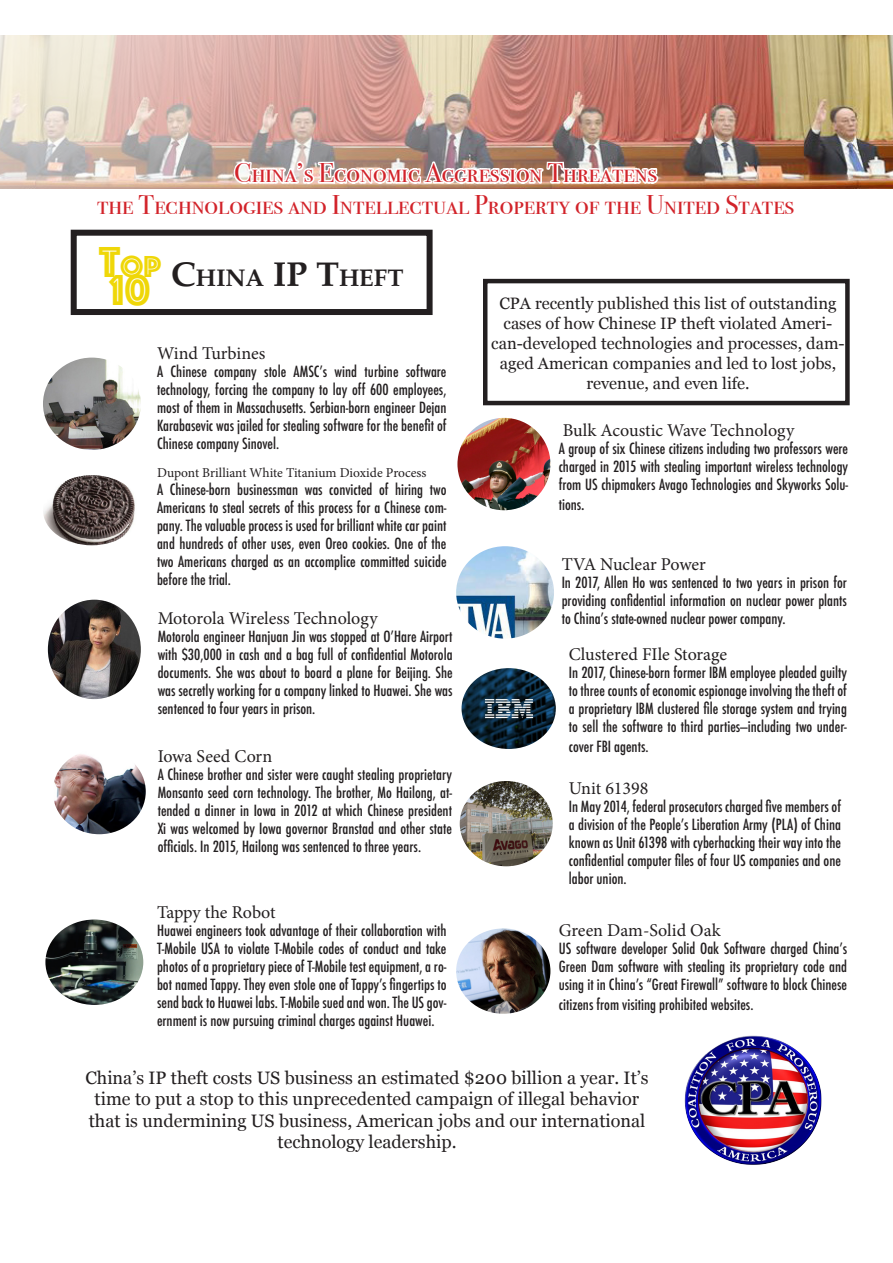
<style>
.page{position:relative;width:893px;height:1263px;background:#fff}
.page>*{position:absolute;margin:0;border:0;box-sizing:border-box;transform-origin:0 0}
.t1{font:45px "Phosphate Inline";color:#efd708}
.t2{font:31.5px "Phosphate Inline";color:#efd708}
.t3{font:27px/32.4px "Bodoni Svty Two SCITCTT";color:#d2232a;text-align:center}
.t4{font:700 24.15px "Palatino";color:#231f20}
.t5{font:18px/21.6px "Georgia";color:#231f20;text-align:center}
.t6{font:18px "Minion Pro";letter-spacing:-.005em;color:#231f20}
.t7{font:16.5px/19.8px "Georgia";color:#231f20;text-align:center}
.t8{font:500 condensed 15px/18px "Futura";color:#231f20;text-align:justify}
.t9{font:13.5px "Minion Pro";color:#231f20}
.s1{font-size:45px}
.s2{font-size:34.5px}
.s3{font-size:16.5px}
</style>
<div class="page">
<img style="left:684px;top:1035px;width:138px;height:130px">
<img style="left:43px;top:475px;width:92px;height:70px">
<img style="left:48px;top:600px;width:93px;height:99px">
<img style="left:54px;top:754px;width:92px;height:80px">
<img style="left:45px;top:919px;width:98px;height:86px">
<img style="left:462px;top:668px;width:94px;height:81px">
<img style="left:457px;top:418px;width:93px;height:92px;border-radius:46px">
<img style="left:456px;top:546px;width:98px;height:93px">
<img style="left:456px;top:928px;width:94px;height:86px">
<img style="left:460px;top:781px;width:93px;height:85px">
<img style="left:43px;top:358px;width:98px;height:92px">
<img style="left:0;top:35px;width:893px;height:154px">
<img style="left:94px;top:103px;width:703px;height:176px">
<div style="left:71px;top:230px;width:362px;height:85px;border:6px solid #231f20"></div>
<div style="left:483px;top:279px;width:367px;height:126px;border:4px solid #231f20"></div>
<p class="t3" style="left:97px;top:157px;width:699px">China’s Economic Aggression Threatens<br>the Technologies and Intellectual Property of the United States</p>
<p class="t2" style="left:99px;top:245px;width:64px"><span class="s1">T</span>OP</p>
<p class="t4" style="left:171px;top:258px;width:234px"><span class="s2">C</span>HINA <span class="s2">IP T</span>HEFT</p>
<p class="t1" style="left:110px;top:257px;width:42px">10</p>
<p class="t7" style="left:491px;top:293px;width:355px">CPA recently published this list of outstanding cases of how Chinese IP theft violated Ameri&shy;can-developed technologies and processes, dam&shy;aged American companies and led to lost jobs, revenue, and even life.</p>
<p class="t6" style="left:157px;top:341px;width:110px">Wind Turbines</p>
<p class="t8" style="left:157px;top:363px;width:291px">A Chinese company stole AMSCʼs wind turbine software technology, forcing the company to lay off 600 employees, most of them in Massachusetts. Serbian-born engineer Dejan Karabasevic was jailed for stealing software for the benefit of Chinese company Sinovel.</p>
<p class="t6" style="left:563px;top:418px;width:233px">Bulk Acoustic Wave Technology</p>
<p class="t8" style="left:559px;top:439px;width:291px">A group of six Chinese citizens including two professors were charged in 2015 with stealing important wireless technology from US chipmakers Avago Technologies and Skyworks Solu-</p>
<p class="t8" style="left:559px;top:495px;width:27px">tions<span class="s3">.</span></p>
<p class="t9" style="left:157px;top:464px;width:271px">Dupont Brilliant White Titanium Dioxide Process</p>
<p class="t8" style="left:157px;top:481px;width:291px">A Chinese-born businessman was convicted of hiring two Americans to steal secrets of this process for a Chinese com&shy;pany. The valuable process is used for brilliant white car paint and hundreds of other uses, even Oreo cookies. One of the two Americans charged as an accomplice committed suicide before the trial.</p>
<p class="t6" style="left:562px;top:553px;width:146px">TVA Nuclear Power</p>
<p class="t8" style="left:562px;top:574px;width:287px">In 2017, Allen Ho was sentenced to two years in prison for providing confidential information on nuclear power plants to Chinaʼs state-owned nuclear power company.</p>
<p class="t6" style="left:569px;top:642px;width:160px">Clustered FIle Storage</p>
<p class="t8" style="left:569px;top:664px;width:280px">In 2017, Chinese-born former IBM employee pleaded guilty to three counts of economic espionage involving the theft of a proprietary IBM clustered file storage system and trying to sell the software to third parties—including two under-</p>
<p class="t8" style="left:569px;top:737px;width:81px">cover FBI agents.</p>
<p class="t6" style="left:569px;top:776px;width:81px">Unit 61398</p>
<p class="t8" style="left:569px;top:798px;width:274px">In May 2014, federal prosecutors charged five members of a division of the Peopleʼs Liberation Army (PLA) of China known as Unit 61398 with cyberhacking their way into the confidential computer files of four US companies and one labor union.</p>
<p class="t6" style="left:559px;top:918px;width:163px">Green Dam-Solid Oak</p>
<p class="t8" style="left:559px;top:940px;width:290px">US software developer Solid Oak Software charged Chinaʼs Green Dam software with stealing its proprietary code and using it in Chinaʼs “Great Firewall” software to block Chinese</p>
<p class="t8" style="left:559px;top:995px;width:196px">citizens from visiting prohibited websites.</p>
<p class="t6" style="left:158px;top:606px;width:221px">Motorola Wireless Technology</p>
<p class="t8" style="left:158px;top:628px;width:296px">Motorola engineer Hanjuan Jin was stopped at OʼHare Airport with $30,000 in cash and a bag full of confidential Motorola documents. She was about to board a plane for Beijing. She was secretly working for a company linked to Huawei. She was sentenced to four years in prison.</p>
<p class="t6" style="left:158px;top:744px;width:116px">Iowa Seed Corn</p>
<p class="t8" style="left:158px;top:765px;width:296px">A Chinese brother and sister were caught stealing proprietary Monsanto seed corn technology. The brother, Mo Hailong, at&shy;tended a dinner in Iowa in 2012 at which Chinese president Xi was welcomed by Iowa governor Branstad and other state officials. In 2015, Hailong was sentenced to three years.</p>
<p class="t6" style="left:157px;top:900px;width:120px">Tappy the Robot</p>
<p class="t8" style="left:157px;top:922px;width:291px">Huawei engineers took advantage of their collaboration with T-Mobile USA to violate T-Mobile codes of conduct and take photos of a proprietary piece of T-Mobile test equipment, a ro&shy;bot named Tappy. They even stole one of Tappyʼs fingertips to send back to Huawei labs. T-Mobile sued and won. The US gov&shy;ernment is now pursuing criminal charges against Huawei.</p>
<p class="t5" style="left:85px;top:1066px;width:565px">China’s IP theft costs US business an estimated $200 billion a year. It’s time to put a stop to this unprecedented campaign of illegal behavior that is undermining US business, American jobs and our international technology leadership.</p>
</div>
